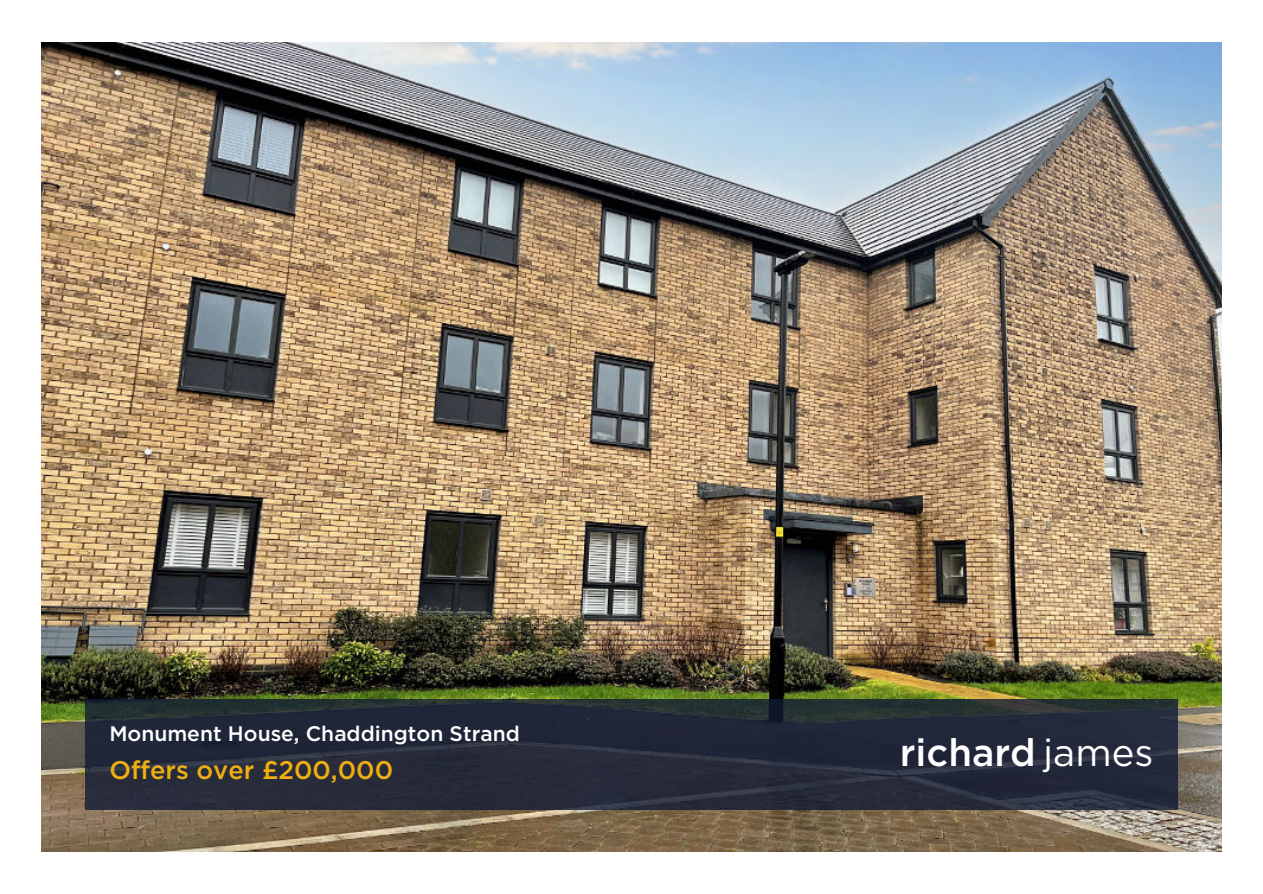
<style>
.page{position:relative;width:1263px;height:894px;background:#fff}
.page>*{position:absolute;margin:0;border:0;box-sizing:border-box;transform-origin:0 0}
.t1{font:500 38.25px "Gotham";color:#fff}
.t2{font:500 25.5px "Gotham";color:#efaf12}
.t3{font:500 21px "Gotham";color:#fff}
.s1{font-weight:400}
</style>
<div class="page">
<img style="left:42px;top:42px;width:1179px;height:809px">
<svg style="left:85px;top:699px;width:1093px;height:110px;background:#242a39"></svg>
<p class="t3" style="left:109px;top:719px;width:412px">Monument House, Chaddington Strand</p>
<p class="t2" style="left:109px;top:753px;width:285px">Offers over £200,000</p>
<h1 class="t1" style="left:900px;top:726px;width:255px">richard <span class="s1">james</span></h1>
</div>
